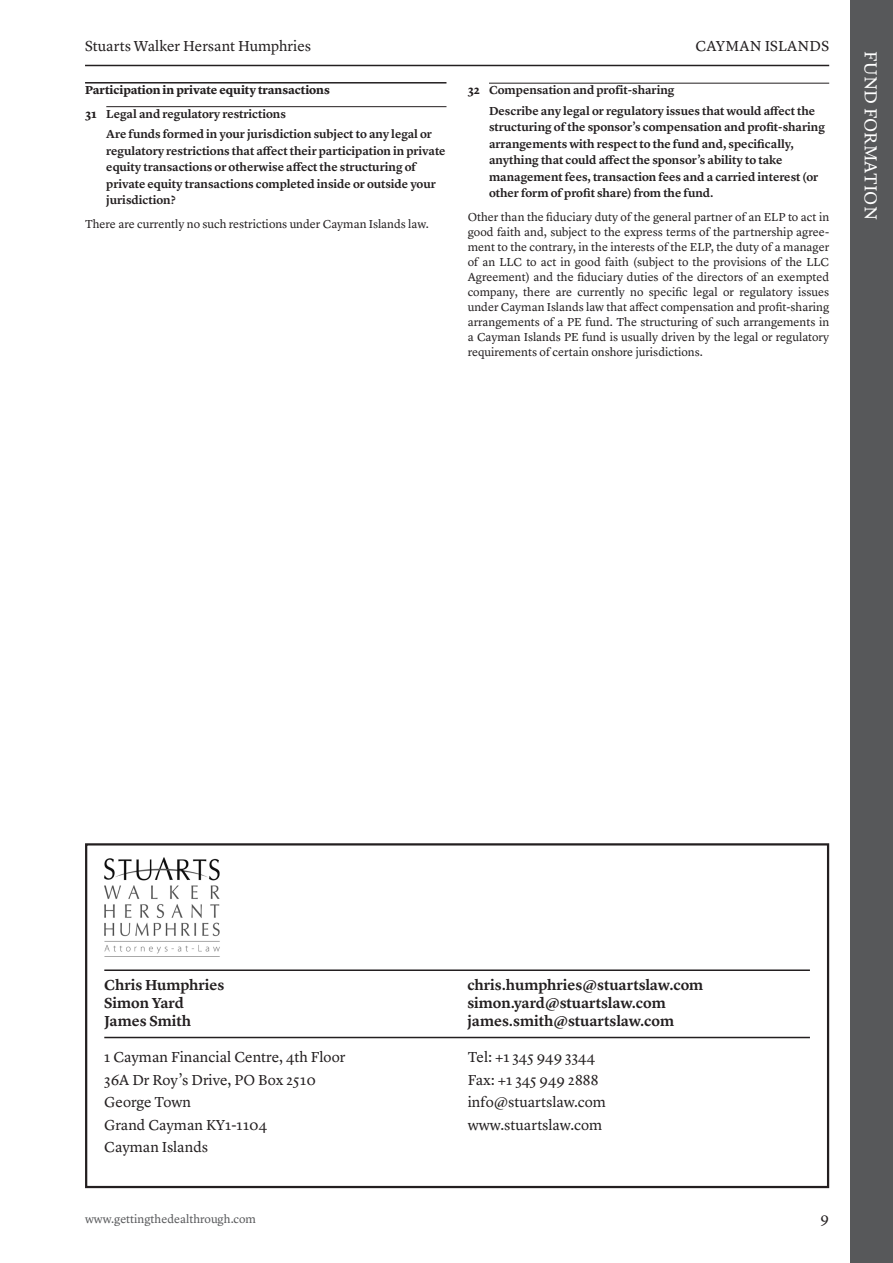
<style>
.page{position:relative;width:893px;height:1263px;background:#fff}
.page>*{position:absolute;margin:0;border:0;box-sizing:border-box;transform-origin:0 0}
.t1{font:18px "Lyon Text";letter-spacing:.015em;color:#fff}
.Tomb_details{font:15px "Lyon Text";color:#231f20}
.Tomb_contact_mono{font:600 15px "Lyon Text";letter-spacing:-.005em;color:#231f20}
.First_para{font:12px/15px "Lyon Text";color:#231f20;text-align:justify}
.Q_text{font:600 12px/16.5px "Lyon Text";color:#231f20}
.Q_header{font:600 12px "Lyon Text";letter-spacing:-.005em;color:#231f20}
.Q_category_mono{font:700 12px "Lyon Text";letter-spacing:-.005em;color:#231f20}
.t2{font:12px "Lyon Text";color:#57585a}
.s1{font-weight:700}
</style>
<div class="page">
<hr style="left:85px;top:65px;width:744px;height:1px;background:#231f20">
<div style="left:850px;top:0;width:43px;height:1263px;background:#57585a"></div>
<hr style="left:85px;top:82px;width:361px;height:2px;background:#231f20">
<hr style="left:106px;top:106px;width:340px;height:1px;background:#231f20">
<hr style="left:489px;top:83px;width:340px;height:1px;background:#231f20">
<hr style="left:104px;top:969px;width:706px;height:2px;background:#231f20">
<hr style="left:104px;top:1037px;width:706px;height:1px;background:#231f20">
<div style="left:85px;top:843px;width:744px;height:345px;border:2px solid #231f20"></div>
<img style="left:104px;top:857px;width:116px;height:100px">
<p class="Tomb_details" style="left:85px;top:35px;width:228px">Stuarts Walker Hersant Humphries</p>
<p class="Tomb_details" style="left:695px;top:35px;width:135px">CAYMAN ISLANDS</p>
<p class="Q_category_mono" style="left:85px;top:81px;width:246px">Participation in private equity transactions</p>
<p class="Q_header" style="left:85px;top:104px;width:202px"><span class="s1">31</span> Legal and regulatory restrictions</p>
<p class="Q_text" style="left:106px;top:125px;width:341px">Are funds formed in your jurisdiction subject to any legal or regulatory restrictions that affect their participation in private equity transactions or otherwise affect the structuring of private equity transactions completed inside or outside your jurisdiction?</p>
<p class="First_para" style="left:85px;top:215px;width:345px">There are currently no such restrictions under Cayman Islands law.</p>
<p class="Q_header" style="left:468px;top:81px;width:208px"><span class="s1">32</span> Compensation and profit-sharing</p>
<p class="Q_text" style="left:489px;top:102px;width:338px">Describe any legal or regulatory issues that would affect the structuring of the sponsor’s compensation and profit-sharing arrangements with respect to the fund and, specifically, anything that could affect the sponsor’s ability to take management fees, transaction fees and a carried interest (or other form of profit share) from the fund.</p>
<p class="First_para" style="left:468px;top:208px;width:363px">Other than the fiduciary duty of the general partner of an ELP to act in good faith and, subject to the express terms of the partnership agree&shy;ment to the contrary, in the interests of the ELP, the duty of a manager of an LLC to act in good faith (subject to the provisions of the LLC Agreement) and the fiduciary duties of the directors of an exempted company, there are currently no specific legal or regulatory issues under Cayman Islands law that affect compensation and profit-sharing arrangements of a PE fund. The structuring of such arrangements in a Cayman Islands PE fund is usually driven by the legal or regulatory requirements of certain onshore jurisdictions.</p>
<h1 class="t1" style="left:885px;top:51px;width:170px;rotate:90deg">FUND FORMATION</h1>
<p class="Tomb_contact_mono" style="left:104px;top:973px;width:122px">Chris Humphries</p>
<p class="Tomb_contact_mono" style="left:467px;top:973px;width:237px">chris.humphries@stuartslaw.com</p>
<p class="Tomb_contact_mono" style="left:104px;top:991px;width:81px">Simon Yard</p>
<p class="Tomb_contact_mono" style="left:467px;top:991px;width:200px">simon.yard@stuartslaw.com</p>
<p class="Tomb_contact_mono" style="left:104px;top:1009px;width:88px">James Smith</p>
<p class="Tomb_contact_mono" style="left:467px;top:1009px;width:208px">james.smith@stuartslaw.com</p>
<p class="Tomb_details" style="left:104px;top:1046px;width:243px">1 Cayman Financial Centre, 4th Floor</p>
<p class="Tomb_details" style="left:104px;top:1068px;width:213px">36A Dr Roy’s Drive, PO Box 2510</p>
<p class="Tomb_details" style="left:104px;top:1091px;width:88px">George Town</p>
<p class="Tomb_details" style="left:104px;top:1113px;width:164px">Grand Cayman KY1-1104</p>
<p class="Tomb_details" style="left:104px;top:1136px;width:105px">Cayman Islands</p>
<p class="Tomb_details" style="left:468px;top:1046px;width:129px">Tel: +1 345 949 3344</p>
<p class="Tomb_details" style="left:468px;top:1068px;width:132px">Fax: +1 345 949 2888</p>
<p class="Tomb_details" style="left:468px;top:1091px;width:140px">info@stuartslaw.com</p>
<p class="Tomb_details" style="left:468px;top:1113px;width:136px">www.stuartslaw.com</p>
<p class="t2" style="left:85px;top:1210px;width:172px">www.gettingthedealthrough.com</p>
<p class="Tomb_details" style="left:821px;top:1207px;width:10px">9</p>
</div>
